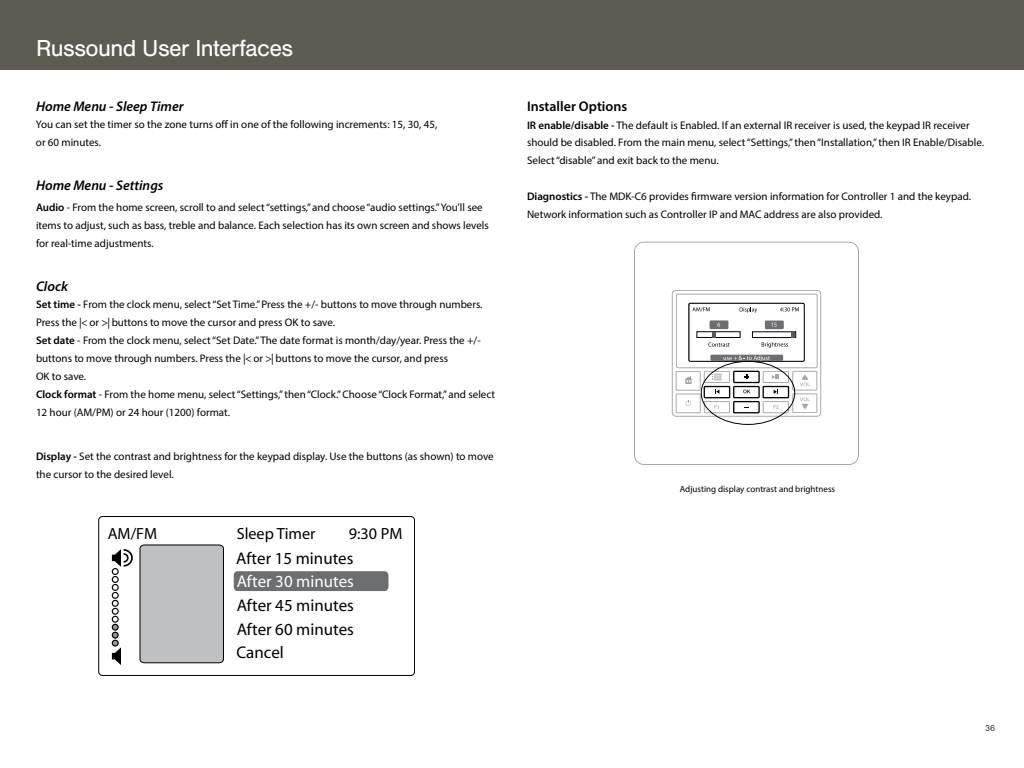
<style>
.page{position:relative;width:1024px;height:768px;background:#fff}
.page>*{position:absolute;margin:0;border:0;box-sizing:border-box;transform-origin:0 0}
.t1{font:24px "Nimbus San";letter-spacing:-.025em;color:#fff}
.t2{font:16.9px/24.3px "Myriad";color:#000}
.t3{font:16.9px "Myriad";color:#fff}
.t4{font:16.2px "Myriad";color:#000}
.t5{font:italic 600 14px "Myriad Pro";color:#000}
.t6{font:600 14px "Myriad Pro";color:#000}
.t7{font:11px/18px "Myriad Pro";color:#000}
.t8{font:9px "Myriad Pro";color:#000}
.t9{font:300 9px "Nimbus San";color:#000}
.s1{font-weight:600}
</style>
<div class="page">
<div style="left:0;top:0;width:1024px;height:70px;background:#5e5b52"></div>
<div style="left:234px;top:571px;width:154px;height:20px;background:#6d6e71"></div>
<div style="left:98px;top:516px;width:317px;height:160px;border:1px solid #000;border-radius:4px"></div>
<svg style="left:111px;top:544px;width:113px;height:121px"></svg>
<div style="left:634px;top:242px;width:225px;height:223px;border:1px solid #000;border-radius:9px"></div>
<div style="left:672px;top:290px;width:149px;height:127px;border:1px solid #000;border-radius:4px"></div>
<div style="left:676px;top:294px;width:141px;height:74px;border:1px solid #000;border-radius:2px"></div>
<svg style="left:714px;top:405px;width:5px;height:4px"></svg>
<svg style="left:773px;top:405px;width:6px;height:4px"></svg>
<svg style="left:800px;top:374px;width:10px;height:12px"></svg>
<svg style="left:800px;top:398px;width:10px;height:11px"></svg>
<svg style="left:686px;top:400px;width:5px;height:6px"></svg>
<svg style="left:772px;top:375px;width:7px;height:4px"></svg>
<svg style="left:684px;top:377px;width:9px;height:7px"></svg>
<svg style="left:712px;top:374px;width:10px;height:6px"></svg>
<div style="left:676px;top:371px;width:25px;height:20px;border:1px solid #000"></div>
<div style="left:676px;top:394px;width:25px;height:19px;border:1px solid #000"></div>
<div style="left:704px;top:401px;width:26px;height:12px;border:1px solid #000"></div>
<div style="left:704px;top:371px;width:26px;height:12px;border:1px solid #000"></div>
<div style="left:763px;top:401px;width:26px;height:12px;border:1px solid #000"></div>
<svg style="left:715px;top:390px;width:4px;height:4px"></svg>
<svg style="left:774px;top:390px;width:4px;height:4px"></svg>
<svg style="left:743px;top:390px;width:7px;height:3px"></svg>
<svg style="left:744px;top:375px;width:5px;height:4px"></svg>
<div style="left:704px;top:386px;width:26px;height:12px;border:1px solid #000"></div>
<div style="left:733px;top:401px;width:27px;height:12px;border:1px solid #000"></div>
<div style="left:733px;top:386px;width:27px;height:12px;border:1px solid #000"></div>
<div style="left:733px;top:371px;width:27px;height:12px;border:1px solid #000"></div>
<div style="left:763px;top:386px;width:26px;height:12px;border:1px solid #000"></div>
<div style="left:763px;top:371px;width:26px;height:12px;border:1px solid #000"></div>
<div style="left:792px;top:371px;width:25px;height:19px;border:1px solid #000"></div>
<div style="left:792px;top:394px;width:25px;height:19px;border:1px solid #000"></div>
<div style="left:689px;top:303px;width:115px;height:58px;border:1px solid #000"></div>
<svg style="left:692px;top:307px;width:109px;height:54px"></svg>
<div style="left:701px;top:361px;width:94px;height:64px;border:1px solid #000;border-radius:50%"></div>
<h1 class="t1" style="left:36px;top:35px;width:259px">Russound User Interfaces</h1>
<p class="t5" style="left:36px;top:97px;width:149px">Home Menu - Sleep Timer</p>
<p class="t7" style="left:36px;top:116px;width:403px">You can set the timer so the zone turns off in one of the following increments: 15, 30, 45, or 60 minutes.</p>
<p class="t5" style="left:36px;top:176px;width:129px">Home Menu - Settings</p>
<p class="t7" style="left:36px;top:198px;width:454px"><span class="s1">Audio</span> - From the home screen, scroll to and select “settings,” and choose “audio settings.” You’ll see items to adjust, such as bass, treble and balance. Each selection has its own screen and shows levels for real-time adjustments.</p>
<p class="t5" style="left:36px;top:277px;width:34px">Clock</p>
<p class="t7" style="left:36px;top:296px;width:461px"><span class="s1">Set time -</span> From the clock menu, select “Set Time.” Press the +/- buttons to move through numbers.<br>Press the |&lt; or &gt;| buttons to move the cursor and press OK to save.<br><span class="s1">Set date</span> - From the clock menu, select “Set Date.” The date format is month/day/year. Press the +/- buttons to move through numbers. Press the |&lt; or &gt;| buttons to move the cursor, and press<br>OK to save.<br><span class="s1">Clock format</span> - From the home menu, select “Settings,” then “Clock.” Choose “Clock Format,” and select 12 hour (AM/PM) or 24 hour (1200) format.</p>
<p class="t7" style="left:36px;top:447px;width:459px"><span class="s1">Display -</span> Set the contrast and brightness for the keypad display. Use the buttons (as shown) to move the cursor to the desired level.</p>
<h3 class="t4" style="left:108px;top:525px;width:51px">AM/FM</h3>
<h3 class="t4" style="left:237px;top:525px;width:80px">Sleep Timer</h3>
<h3 class="t4" style="left:349px;top:525px;width:55px">9:30 PM</h3>
<h2 class="t2" style="left:236px;top:547px;width:119px">After 15 minutes</h2>
<h2 class="t3" style="left:237px;top:573px;width:119px">After 30 minutes</h2>
<h2 class="t2" style="left:237px;top:594px;width:119px">After 45 minutes<br>After 60 minutes</h2>
<h2 class="t2" style="left:236px;top:641px;width:49px">Cancel</h2>
<p class="t6" style="left:527px;top:97px;width:102px">Installer Options</p>
<p class="t7" style="left:527px;top:116px;width:459px"><span class="s1">IR enable/disable -</span> The default is Enabled. If an external IR receiver is used, the keypad IR receiver should be disabled. From the main menu, select “Settings,” then “Installation,” then IR Enable/Disable.<br>Select “disable” and exit back to the menu.</p>
<p class="t7" style="left:527px;top:188px;width:446px"><span class="s1">Diagnostics -</span> The MDK-C6 provides firmware version information for Controller 1 and the keypad.<br>Network information such as Controller IP and MAC address are also provided.</p>
<p class="t8" style="left:680px;top:484px;width:157px">Adjusting display contrast and brightness</p>
<p class="t9" style="left:985px;top:723px;width:12px">36</p>
</div>
